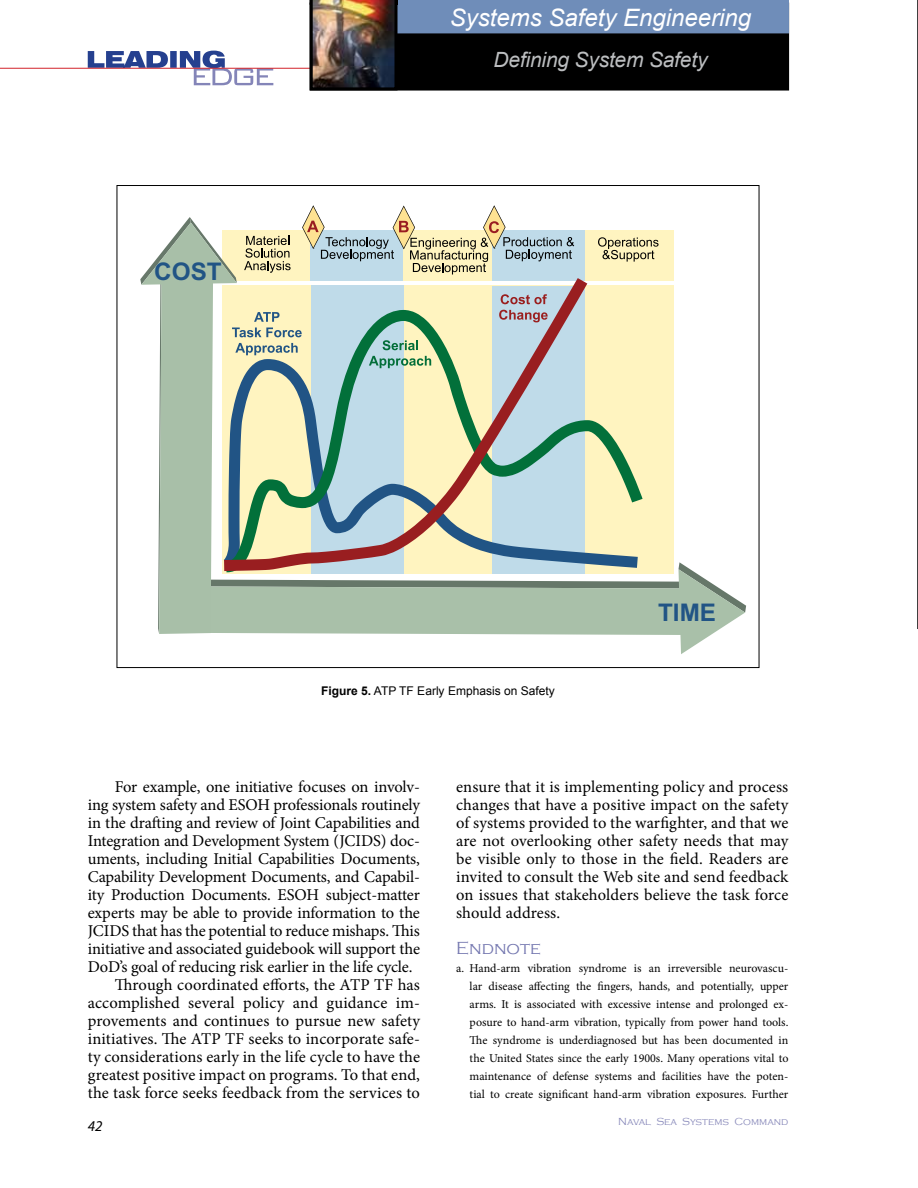
<style>
.page{position:relative;width:918px;height:1188px;background:#fff}
.page>*{position:absolute;margin:0;border:0;box-sizing:border-box;transform-origin:0 0}
.t1{font:700 24.3px "Arial";color:#215485}
.t2{font:italic 24px "Arial";color:#fff}
.t3{font:italic 21px "Arial";letter-spacing:-.01em;color:#bcbec0}
.t4{font:300 18px "Copperplate Gothic";color:#7578b0}
.t5{font:16.5px/18px "Minion Pro";letter-spacing:-.005em;color:#000;text-align:justify}
.t6{font:italic 15px "Myriad Pro";color:#000}
.t7{font:12px/18px "Minion Pro";color:#000;text-align:justify}
.t8{font:12px "Arial";color:#000}
.t9{font:300 10.5px "Copperplate Gothic";color:#8889ba}
.s1{font-weight:700}
</style>
<div class="page">
<svg style="left:88px;top:51px;width:185px;height:34px"></svg>
<hr style="left:0;top:68px;width:330px;height:1px;background:#d2232a">
<div style="left:310px;top:3px;width:479px;height:87px;background:#000"></div>
<div style="left:313px;top:0;width:476px;height:33px;background:#6f8db9"></div>
<img style="left:310px;top:0;width:88px;height:88px">
<svg style="left:480px;top:634px;width:232px;height:20px"></svg>
<svg style="left:140px;top:205px;width:606px;height:429px"></svg>
<svg style="left:917px;top:0;width:1px;height:629px"></svg>
<h1 class="t1" style="left:154px;top:257px;width:69px">COST</h1>
<h2 class="t2" style="left:450px;top:3px;width:303px">Systems Safety Engineering</h2>
<p class="t3" style="left:493px;top:46px;width:216px">Defining System Safety</p>
<p class="t8" style="left:321px;top:683px;width:235px"><span class="s1">Figure 5.</span> ATP TF Early Emphasis on Safety</p>
<h1 class="t1" style="left:658px;top:598px;width:60px">TIME</h1>
<p class="t5" style="left:115px;top:778px;width:307px">For example, one initiative focuses on involv-</p>
<p class="t5" style="left:88px;top:796px;width:334px">ing system safety and ESOH professionals routinely</p>
<p class="t5" style="left:88px;top:814px;width:334px">in the drafting and review of Joint Capabilities and</p>
<p class="t5" style="left:88px;top:832px;width:334px">Integration and Development System (JCIDS) doc-</p>
<p class="t5" style="left:88px;top:850px;width:334px">uments, including Initial Capabilities Documents,</p>
<p class="t5" style="left:88px;top:868px;width:334px">Capability Development Documents, and Capabil-</p>
<p class="t5" style="left:88px;top:886px;width:334px">ity Production Documents. ESOH subject-matter</p>
<p class="t5" style="left:88px;top:904px;width:334px">experts may be able to provide information to the</p>
<p class="t5" style="left:88px;top:922px;width:334px">JCIDS that has the potential to reduce mishaps. This</p>
<p class="t5" style="left:88px;top:940px;width:334px">initiative and associated guidebook will support the</p>
<p class="t5" style="left:88px;top:958px;width:326px">DoD’s goal of reducing risk earlier in the life cycle.</p>
<p class="t5" style="left:115px;top:976px;width:307px">Through coordinated efforts, the ATP TF has</p>
<p class="t5" style="left:88px;top:994px;width:334px">accomplished several policy and guidance im-</p>
<p class="t5" style="left:88px;top:1012px;width:334px">provements and continues to pursue new safety</p>
<p class="t5" style="left:88px;top:1030px;width:334px">initiatives. The ATP TF seeks to incorporate safe-</p>
<p class="t5" style="left:88px;top:1048px;width:334px">ty considerations early in the life cycle to have the</p>
<p class="t5" style="left:88px;top:1066px;width:334px">greatest positive impact on programs. To that end,</p>
<p class="t5" style="left:88px;top:1084px;width:334px">the task force seeks feedback from the services to</p>
<p class="t5" style="left:456px;top:778px;width:334px">ensure that it is implementing policy and process changes that have a positive impact on the safety of systems provided to the warfighter, and that we are not overlooking other safety needs that may be visible only to those in the field. Readers are invited to consult the Web site and send feedback on issues that stakeholders believe the task force should address.</p>
<p class="t4" style="left:456px;top:938px;width:86px">Endnote</p>
<p class="t7" style="left:470px;top:959px;width:320px;text-indent:-14px">a. Hand-arm vibration syndrome is an irreversible neurovascu&shy;lar disease affecting the fingers, hands, and potentially, upper arms. It is associated with excessive intense and prolonged ex&shy;posure to hand-arm vibration, typically from power hand tools.<br>The syndrome is underdiagnosed but has been documented in the United States since the early 1900s. Many operations vital to maintenance of defense systems and facilities have the poten&shy;tial to create significant hand-arm vibration exposures. Further</p>
<p class="t6" style="left:88px;top:1116px;width:16px">42</p>
<p class="t9" style="left:618px;top:1116px;width:172px">Naval Sea Systems Command</p>
</div>
